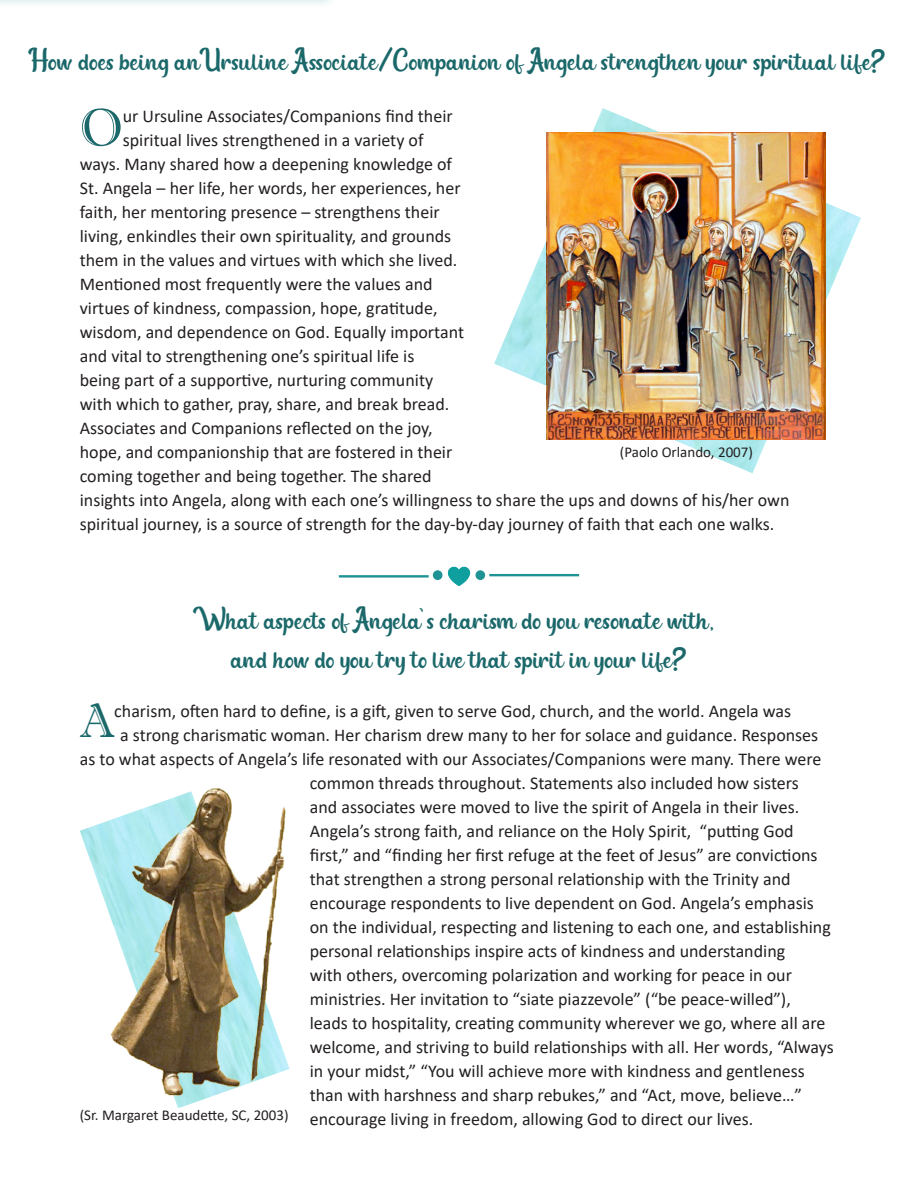
<style>
.page{position:relative;width:918px;height:1188px;background:#fff}
.page>*{position:absolute;margin:0;border:0;box-sizing:border-box;transform-origin:0 0}
.t1{font:52.8px "Imprint MT Shadow";color:#1b686a}
.t2{font:48.45px "Imprint MT Shadow";color:#1b686a}
.t3{font:27px "Butter Chicken";color:#1b686a}
.t4{font:18px "Calibri";color:#231f20}
.t5{font:15px "Calibri";color:#231f20}
</style>
<div class="page">
<div style="left:0;top:0;width:336px;height:9px;background:#1f9295;opacity:.2"></div>
<img style="left:494px;top:108px;width:367px;height:365px">
<img style="left:547px;top:132px;width:278px;height:308px">
<hr style="left:339px;top:575px;width:90px;height:3px;background:#1f9295">
<img style="left:440px;top:566px;width:38px;height:21px">
<hr style="left:489px;top:574px;width:90px;height:2px;background:#1f9295">
<div style="left:433px;top:571px;width:9px;height:8px;background:#1f9295;border-radius:50%"></div>
<div style="left:433px;top:570px;width:10px;height:10px;border:1px solid #1f9295;border-radius:50%"></div>
<div style="left:476px;top:571px;width:9px;height:8px;background:#1f9295;border-radius:50%"></div>
<div style="left:475px;top:570px;width:10px;height:10px;border:1px solid #1f9295;border-radius:50%"></div>
<img style="left:80px;top:820px;width:210px;height:288px">
<img style="left:109px;top:788px;width:180px;height:310px">
<p class="t3" style="left:32px;top:45px;width:856px">How does being an Ursuline Associate/Companion of Angela strengthen your spiritual life?</p>
<p class="t1" style="left:80px;top:96px;width:44px">O</p>
<p class="t4" style="left:123px;top:103px;width:332px">ur Ursuline Associates/Companions find their</p>
<p class="t4" style="left:123px;top:127px;width:302px">spiritual lives strengthened in a variety of</p>
<p class="t4" style="left:80px;top:151px;width:374px">ways. Many shared how a deepening knowledge of</p>
<p class="t4" style="left:80px;top:175px;width:382px">St. Angela – her life, her words, her experiences, her</p>
<p class="t4" style="left:80px;top:199px;width:361px">faith, her mentoring presence – strengthens their</p>
<p class="t4" style="left:80px;top:223px;width:373px">living, enkindles their own spirituality, and grounds</p>
<p class="t4" style="left:80px;top:247px;width:379px">them in the values and virtues with which she lived.</p>
<p class="t4" style="left:80px;top:271px;width:354px">Mentioned most frequently were the values and</p>
<p class="t4" style="left:80px;top:295px;width:359px">virtues of kindness, compassion, hope, gratitude,</p>
<p class="t4" style="left:80px;top:319px;width:386px">wisdom, and dependence on God. Equally important</p>
<p class="t4" style="left:80px;top:343px;width:336px">and vital to strengthening one’s spiritual life is</p>
<p class="t4" style="left:80px;top:367px;width:355px">being part of a supportive, nurturing community</p>
<p class="t4" style="left:80px;top:391px;width:371px">with which to gather, pray, share, and break bread.</p>
<p class="t4" style="left:80px;top:415px;width:354px">Associates and Companions reflected on the joy,</p>
<p class="t4" style="left:80px;top:439px;width:374px">hope, and companionship that are fostered in their</p>
<p class="t4" style="left:80px;top:463px;width:353px">coming together and being together. The shared</p>
<p class="t4" style="left:80px;top:487px;width:711px">insights into Angela, along with each one’s willingness to share the ups and downs of his/her own</p>
<p class="t4" style="left:80px;top:511px;width:696px">spiritual journey, is a source of strength for the day-by-day journey of faith that each one walks.</p>
<p class="t5" style="left:620px;top:441px;width:135px">(Paolo Orlando, 2007)</p>
<p class="t3" style="left:203px;top:603px;width:514px">What aspects of Angela’s charism do you resonate with,</p>
<p class="t3" style="left:231px;top:643px;width:458px">and how do you try to live that spirit in your life?</p>
<p class="t2" style="left:80px;top:692px;width:37px">A</p>
<p class="t4" style="left:114px;top:698px;width:678px">charism, often hard to define, is a gift, given to serve God, church, and the world. Angela was</p>
<p class="t4" style="left:120px;top:722px;width:700px">a strong charismatic woman. Her charism drew many to her for solace and guidance. Responses</p>
<p class="t4" style="left:80px;top:746px;width:743px">as to what aspects of Angela’s life resonated with our Associates/Companions were many. There were</p>
<p class="t4" style="left:310px;top:770px;width:491px">common threads throughout. Statements also included how sisters</p>
<p class="t4" style="left:310px;top:794px;width:491px">and associates were moved to live the spirit of Angela in their lives.</p>
<p class="t4" style="left:310px;top:818px;width:485px">Angela’s strong faith, and reliance on the Holy Spirit, “putting God</p>
<p class="t4" style="left:310px;top:842px;width:509px">first,” and “finding her first refuge at the feet of Jesus” are convictions</p>
<p class="t4" style="left:310px;top:866px;width:482px">that strengthen a strong personal relationship with the Trinity and</p>
<p class="t4" style="left:310px;top:890px;width:506px">encourage respondents to live dependent on God. Angela’s emphasis</p>
<p class="t4" style="left:310px;top:914px;width:523px">on the individual, respecting and listening to each one, and establishing</p>
<p class="t4" style="left:310px;top:938px;width:477px">personal relationships inspire acts of kindness and understanding</p>
<p class="t4" style="left:310px;top:962px;width:484px">with others, overcoming polarization and working for peace in our</p>
<p class="t4" style="left:310px;top:986px;width:483px">ministries. Her invitation to “siate piazzevole” (“be peace-willed”),</p>
<p class="t4" style="left:310px;top:1010px;width:517px">leads to hospitality, creating community wherever we go, where all are</p>
<p class="t4" style="left:310px;top:1034px;width:525px">welcome, and striving to build relationships with all. Her words, “Always</p>
<p class="t4" style="left:310px;top:1058px;width:497px">in your midst,” “You will achieve more with kindness and gentleness</p>
<p class="t4" style="left:310px;top:1082px;width:494px">than with harshness and sharp rebukes,” and “Act, move, believe…”</p>
<p class="t4" style="left:310px;top:1106px;width:445px">encourage living in freedom, allowing God to direct our lives.</p>
<p class="t5" style="left:80px;top:1104px;width:210px">(Sr. Margaret Beaudette, SC, 2003)</p>
</div>
